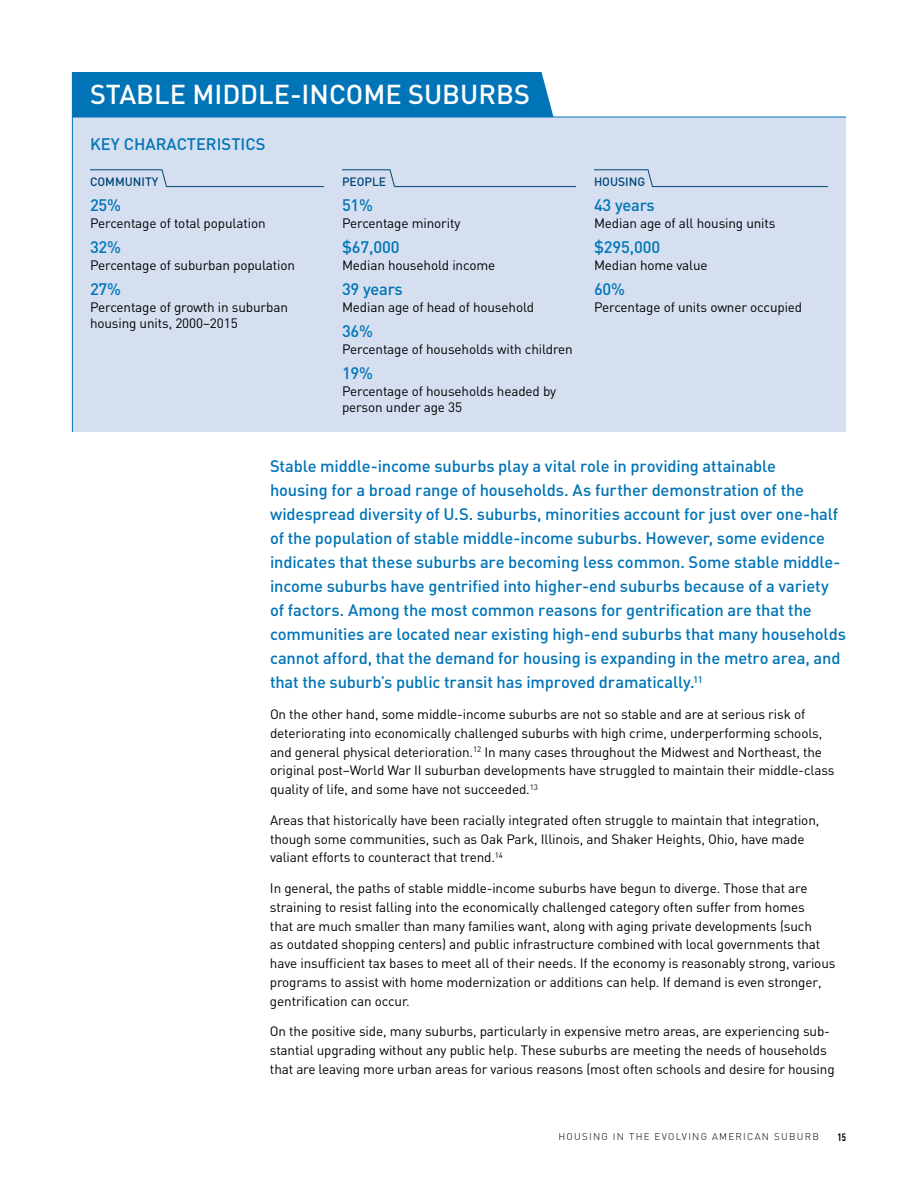
<style>
.page{position:relative;width:918px;height:1188px;background:#fff}
.page>*{position:absolute;margin:0;border:0;box-sizing:border-box;transform-origin:0 0}
.t1{font:500 27px "DIN";color:#fff}
.t2{font:500 16.5px/24px "DIN";letter-spacing:-.01em;color:#0074b7}
.t3{font:13.5px/18.8px "DIN";letter-spacing:-.01em;color:#000}
.t4{font:500 12px "DIN";color:#004675}
.t5{font:700 condensed 10.5px "DIN Offc";color:#000}
.t6{font:300 9.75px "DIN";letter-spacing:.13em;color:#000}
</style>
<div class="page">
<div style="left:73px;top:72px;width:481px;height:45px;background:#0074b7"></div>
<div style="left:72px;top:117px;width:774px;height:315px;background:#d5dff0"></div>
<svg style="left:90px;top:169px;width:234px;height:18px"></svg>
<svg style="left:342px;top:169px;width:234px;height:18px"></svg>
<svg style="left:594px;top:169px;width:234px;height:18px"></svg>
<hr style="left:72px;top:117px;width:774px;height:1px;background:#0074b7">
<hr style="left:72px;top:72px;width:1px;height:360px;background:#0074b7">
<h1 class="t1" style="left:90px;top:77px;width:441px">STABLE MIDDLE-INCOME SUBURBS</h1>
<p class="t2" style="left:90px;top:131px;width:177px">KEY CHARACTERISTICS</p>
<p class="t4" style="left:90px;top:173px;width:70px">COMMUNITY</p>
<p class="t2" style="left:90px;top:193px;width:33px">25%</p>
<p class="t3" style="left:90px;top:214px;width:177px">Percentage of total population</p>
<p class="t2" style="left:90px;top:235px;width:33px">32%</p>
<p class="t3" style="left:90px;top:256px;width:207px">Percentage of suburban population</p>
<p class="t2" style="left:90px;top:277px;width:33px">27%</p>
<p class="t3" style="left:90px;top:299px;width:199px;line-height:16.5px">Percentage of growth in suburban housing units, 2000–2015</p>
<p class="t4" style="left:342px;top:173px;width:46px">PEOPLE</p>
<p class="t2" style="left:342px;top:193px;width:33px">51%</p>
<p class="t3" style="left:342px;top:214px;width:120px">Percentage minority</p>
<p class="t2" style="left:342px;top:235px;width:59px">$67,000</p>
<p class="t3" style="left:342px;top:256px;width:155px">Median household income</p>
<p class="t2" style="left:342px;top:277px;width:62px">39 years</p>
<p class="t3" style="left:342px;top:298px;width:194px">Median age of head of household</p>
<p class="t2" style="left:342px;top:319px;width:33px">36%</p>
<p class="t3" style="left:342px;top:340px;width:232px">Percentage of households with children</p>
<p class="t2" style="left:342px;top:361px;width:33px">19%</p>
<p class="t3" style="left:342px;top:383px;width:216px;line-height:16.5px">Percentage of households headed by person under age 35</p>
<p class="t4" style="left:594px;top:173px;width:53px">HOUSING</p>
<p class="t2" style="left:594px;top:193px;width:62px">43 years</p>
<p class="t3" style="left:594px;top:214px;width:183px">Median age of all housing units</p>
<p class="t2" style="left:594px;top:235px;width:68px">$295,000</p>
<p class="t3" style="left:594px;top:256px;width:115px">Median home value</p>
<p class="t2" style="left:594px;top:277px;width:33px">60%</p>
<p class="t3" style="left:594px;top:298px;width:210px">Percentage of units owner occupied</p>
<p class="t2" style="left:270px;top:454px;width:578px">Stable middle-income suburbs play a vital role in providing attainable<br>housing for a broad range of households. As further demonstration of the widespread diversity of U.S. suburbs, minorities account for just over one-half of the population of stable middle-income suburbs. However, some evidence indicates that these suburbs are becoming less common. Some stable middle&shy;income suburbs have gentrified into higher-end suburbs because of a variety of factors. Among the most common reasons for gentrification are that the communities are located near existing high-end suburbs that many households cannot afford, that the demand for housing is expanding in the metro area, and that the suburb’s public transit has improved dramatically.<sup>11</sup></p>
<p class="t3" style="left:270px;top:705px;width:566px">On the other hand, some middle-income suburbs are not so stable and are at serious risk of deteriorating into economically challenged suburbs with high crime, underperforming schools, and general physical deterioration.<sup>12</sup> In many cases throughout the Midwest and Northeast, the original post–World War II suburban developments have struggled to maintain their middle-class quality of life, and some have not succeeded.<sup>13</sup></p>
<p class="t3" style="left:270px;top:811px;width:551px">Areas that historically have been racially integrated often struggle to maintain that integration, though some communities, such as Oak Park, Illinois, and Shaker Heights, Ohio, have made valiant efforts to counteract that trend.<sup>14</sup></p>
<p class="t3" style="left:270px;top:879px;width:567px">In general, the paths of stable middle-income suburbs have begun to diverge. Those that are straining to resist falling into the economically challenged category often suffer from homes<br>that are much smaller than many families want, along with aging private developments (such<br>as outdated shopping centers) and public infrastructure combined with local governments that have insufficient tax bases to meet all of their needs. If the economy is reasonably strong, various programs to assist with home modernization or additions can help. If demand is even stronger, gentrification can occur.</p>
<p class="t3" style="left:270px;top:1022px;width:566px">On the positive side, many suburbs, particularly in expensive metro areas, are experiencing sub&shy;stantial upgrading without any public help. These suburbs are meeting the needs of households that are leaving more urban areas for various reasons (most often schools and desire for housing</p>
<p class="t6" style="left:559px;top:1131px;width:262px">HOUSING IN THE EVOLVING AMERICAN SUBURB</p>
<p class="t5" style="left:838px;top:1131px;width:10px">15</p>
</div>
